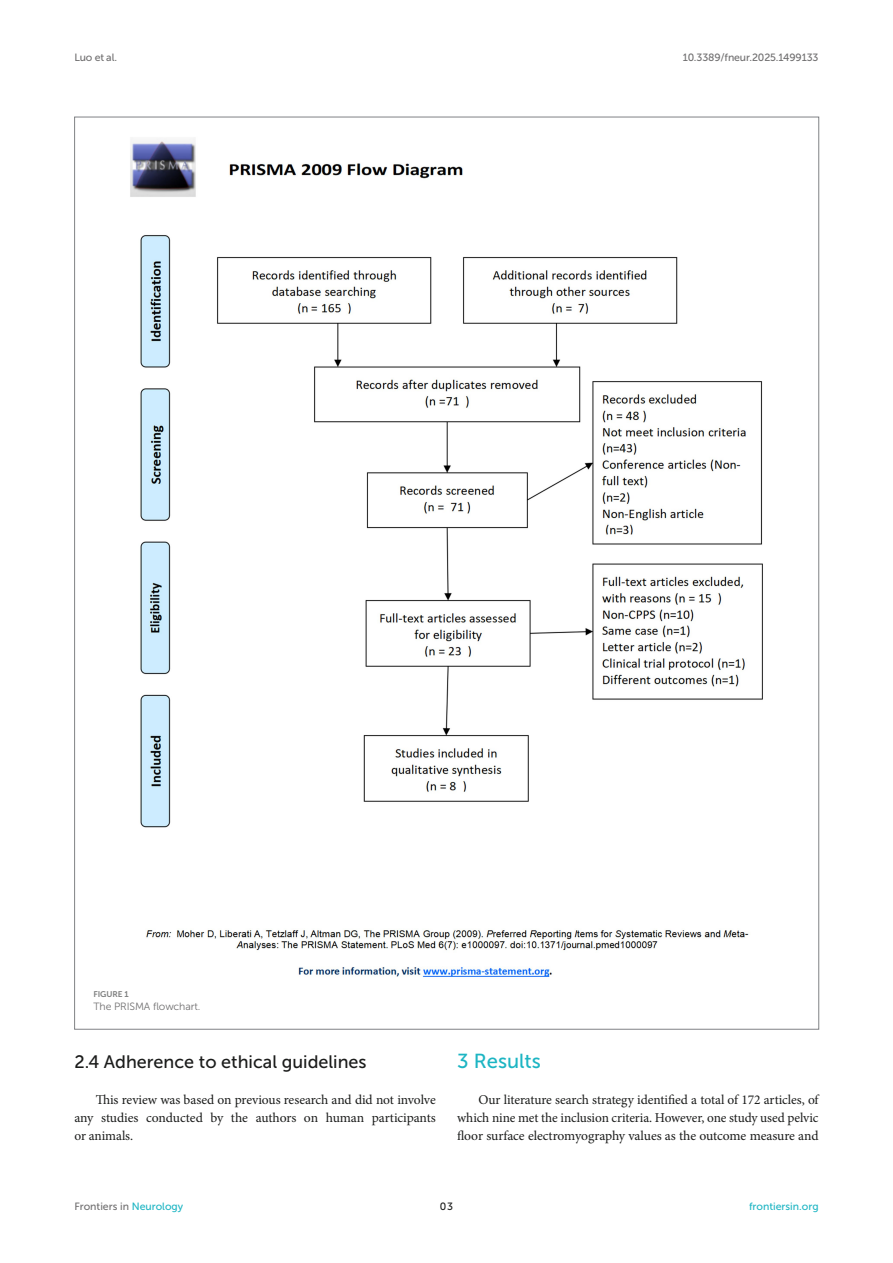
<style>
.page{position:relative;width:893px;height:1263px;background:#fff}
.page>*{position:absolute;margin:0;border:0;box-sizing:border-box;transform-origin:0 0}
.HEAD_1{font:20.25px "Museo Sans 500";color:#1db5c3}
.HEAD_2{font:18px "Museo Sans 500";color:#1b1c1b}
.TEXT{font:13.5px/18px "Minion Pro";letter-spacing:-.01em;color:#1b1c1b;text-align:justify}
.t1{font:10.5px "Museo Sans 500";letter-spacing:-.015em;color:#706f70}
.FIG_LEG{font:10.5px "Museo Sans 300";letter-spacing:-.01em;color:#706f70}
.t2{font:10.5px "Museo Sans 500";color:#1db5c3}
.t3{font:10.5px "Museo Sans 500";color:#1b1c1b}
.FIG_HD{font:8.25px "Museo Sans 700";letter-spacing:-.01em;color:#7e7f7f}
.s1{color:#1db5c3}
</style>
<div class="page">
<img style="left:130px;top:139px;width:633px;height:838px">
<p class="t1" style="left:74px;top:51px;width:44px">Luo et al.</p>
<p class="t1" style="left:683px;top:51px;width:137px">10.3389/fneur.2025.1499133</p>
<p class="FIG_HD" style="left:94px;top:989px;width:37px">FIGURE 1</p>
<p class="FIG_LEG" style="left:94px;top:1001px;width:108px">The PRISMA flowchart.</p>
<p class="HEAD_2" style="left:74px;top:1052px;width:294px">2.4 Adherence to ethical guidelines</p>
<p class="TEXT" style="left:74px;top:1091px;width:363px;text-indent:21px">This review was based on previous research and did not involve any studies conducted by the authors on human participants or animals.</p>
<p class="HEAD_1" style="left:457px;top:1050px;width:85px">3 Results</p>
<p class="TEXT" style="left:457px;top:1091px;width:363px;text-indent:21px">Our literature search strategy identified a total of 172 articles, of which nine met the inclusion criteria. However, one study used pelvic floor surface electromyography values as the outcome measure and</p>
<p class="t1" style="left:74px;top:1200px;width:110px">Frontiers in <span class="s1">Neurology</span></p>
<p class="t3" style="left:440px;top:1200px;width:15px">03</p>
<p class="t2" style="left:749px;top:1200px;width:71px">frontiersin.org</p>
</div>
